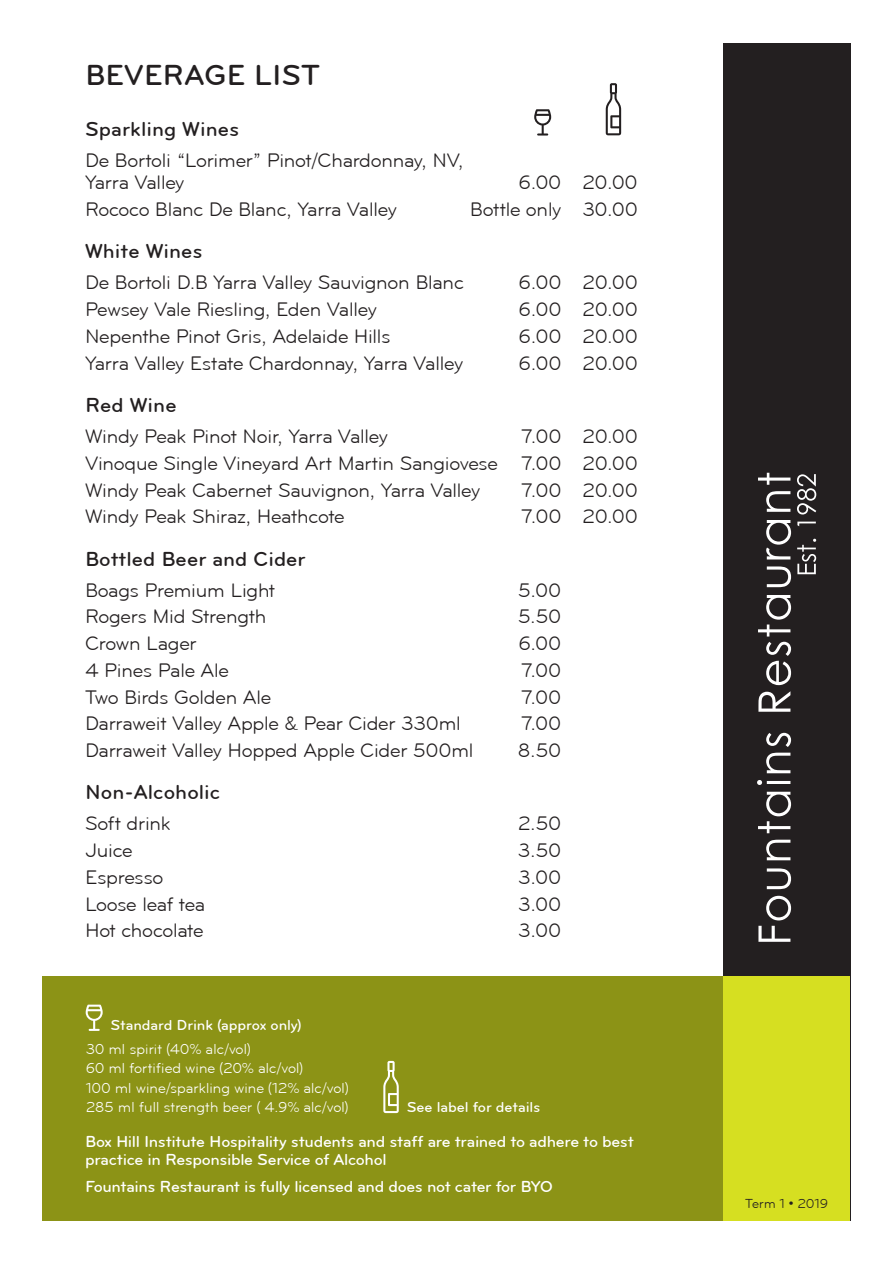
<style>
.page{position:relative;width:893px;height:1263px;background:#fff}
.page>*{position:absolute;margin:0;border:0;box-sizing:border-box;transform-origin:0 0}
.Main_heading{font:500 30px "Bryant";color:#231f20}
.Sub_heading{font:500 21px "Bryant";color:#231f20}
.Text{font:20.25px/22.5px "Bryant";letter-spacing:-.03em;color:#231f20}
.Small_text_medium{font:500 16.5px/18px "Bryant";letter-spacing:-.025em;color:#fff}
.Small_text{font:15px/19.5px "Bryant";letter-spacing:-.02em;color:#fff}
.Small_text-2{font:500 15px "Bryant";letter-spacing:-.005em;color:#fff}
.Bold_text{font:13.5px "Bryant";letter-spacing:-.02em;color:#231f20}
</style>
<div class="page">
<div style="left:723px;top:43px;width:127px;height:1177px;background:#231f20"></div>
<div style="left:43px;top:976px;width:807px;height:244px;background:#d6df21"></div>
<div style="left:43px;top:976px;width:680px;height:244px;background:#8c9316"></div>
<svg style="left:797px;top:539px;width:19px;height:35px"></svg>
<svg style="left:797px;top:522px;width:19px;height:4px"></svg>
<svg style="left:797px;top:474px;width:19px;height:40px"></svg>
<svg style="left:758px;top:926px;width:32px;height:16px"></svg>
<svg style="left:766px;top:896px;width:25px;height:24px"></svg>
<svg style="left:767px;top:868px;width:24px;height:21px"></svg>
<svg style="left:766px;top:840px;width:24px;height:20px"></svg>
<svg style="left:758px;top:792px;width:33px;height:41px"></svg>
<svg style="left:757px;top:780px;width:33px;height:5px"></svg>
<svg style="left:766px;top:753px;width:24px;height:20px"></svg>
<svg style="left:766px;top:733px;width:25px;height:14px"></svg>
<svg style="left:758px;top:691px;width:32px;height:21px"></svg>
<svg style="left:766px;top:642px;width:25px;height:43px"></svg>
<svg style="left:758px;top:595px;width:33px;height:41px"></svg>
<svg style="left:767px;top:566px;width:24px;height:21px"></svg>
<svg style="left:766px;top:520px;width:25px;height:39px"></svg>
<svg style="left:766px;top:491px;width:24px;height:21px"></svg>
<svg style="left:758px;top:473px;width:32px;height:12px"></svg>
<svg style="left:534px;top:109px;width:17px;height:27px"></svg>
<svg style="left:606px;top:83px;width:15px;height:52px"></svg>
<svg style="left:86px;top:1005px;width:17px;height:26px"></svg>
<svg style="left:383px;top:1061px;width:16px;height:52px"></svg>
<p class="Main_heading" style="left:85px;top:58px;width:236px">BEVERAGE LIST</p>
<p class="Sub_heading" style="left:85px;top:117px;width:156px">Sparkling Wines</p>
<p class="Text" style="left:85px;top:149px;width:380px">De Bortoli “Lorimer” Pinot/Chardonnay, NV,<br>Yarra Valley</p>
<p class="Text" style="left:519px;top:171px;width:121px">6.00 20.00</p>
<p class="Text" style="left:85px;top:198px;width:313px">Rococo Blanc De Blanc, Yarra Valley</p>
<p class="Text" style="left:470px;top:198px;width:169px">Bottle only 30.00</p>
<p class="Sub_heading" style="left:85px;top:240px;width:119px">White Wines</p>
<p class="Text" style="left:85px;top:271px;width:380px">De Bortoli D.B Yarra Valley Sauvignon Blanc</p>
<p class="Text" style="left:519px;top:271px;width:121px">6.00 20.00</p>
<p class="Text" style="left:85px;top:298px;width:293px">Pewsey Vale Riesling, Eden Valley</p>
<p class="Text" style="left:519px;top:298px;width:121px">6.00 20.00</p>
<p class="Text" style="left:85px;top:325px;width:307px">Nepenthe Pinot Gris, Adelaide Hills</p>
<p class="Text" style="left:519px;top:325px;width:121px">6.00 20.00</p>
<p class="Text" style="left:85px;top:352px;width:380px">Yarra Valley Estate Chardonnay, Yarra Valley</p>
<p class="Text" style="left:519px;top:352px;width:121px">6.00 20.00</p>
<p class="Sub_heading" style="left:85px;top:393px;width:93px">Red Wine</p>
<p class="Text" style="left:85px;top:425px;width:304px">Windy Peak Pinot Noir, Yarra Valley</p>
<p class="Text" style="left:522px;top:425px;width:118px">7.00 20.00</p>
<p class="Text" style="left:85px;top:452px;width:554px">Vinoque Single Vineyard Art Martin Sangiovese 7.00 20.00</p>
<p class="Text" style="left:85px;top:478px;width:397px">Windy Peak Cabernet Sauvignon, Yarra Valley</p>
<p class="Text" style="left:522px;top:478px;width:118px">7.00 20.00</p>
<p class="Text" style="left:85px;top:505px;width:261px">Windy Peak Shiraz, Heathcote</p>
<p class="Text" style="left:522px;top:505px;width:118px">7.00 20.00</p>
<p class="Sub_heading" style="left:85px;top:547px;width:222px">Bottled Beer and Cider</p>
<p class="Text" style="left:85px;top:578px;width:192px">Boags Premium Light</p>
<p class="Text" style="left:518px;top:578px;width:45px">5.00</p>
<p class="Text" style="left:85px;top:605px;width:183px">Rogers Mid Strength</p>
<p class="Text" style="left:518px;top:605px;width:45px">5.50</p>
<p class="Text" style="left:85px;top:632px;width:113px">Crown Lager</p>
<p class="Text" style="left:518px;top:632px;width:44px">6.00</p>
<p class="Text" style="left:85px;top:659px;width:145px">4 Pines Pale Ale</p>
<p class="Text" style="left:521px;top:659px;width:41px">7.00</p>
<p class="Text" style="left:85px;top:685px;width:188px">Two Birds Golden Ale</p>
<p class="Text" style="left:521px;top:685px;width:41px">7.00</p>
<p class="Text" style="left:85px;top:712px;width:378px">Darraweit Valley Apple &amp; Pear Cider 330ml</p>
<p class="Text" style="left:521px;top:712px;width:41px">7.00</p>
<p class="Text" style="left:85px;top:739px;width:390px">Darraweit Valley Hopped Apple Cider 500ml</p>
<p class="Text" style="left:518px;top:739px;width:45px">8.50</p>
<p class="Sub_heading" style="left:85px;top:781px;width:137px">Non-Alcoholic</p>
<p class="Text" style="left:85px;top:812px;width:88px">Soft drink</p>
<p class="Text" style="left:518px;top:812px;width:45px">2.50</p>
<p class="Text" style="left:85px;top:839px;width:49px">Juice</p>
<p class="Text" style="left:518px;top:839px;width:45px">3.50</p>
<p class="Text" style="left:85px;top:866px;width:80px">Espresso</p>
<p class="Text" style="left:518px;top:866px;width:45px">3.00</p>
<p class="Text" style="left:85px;top:892px;width:122px">Loose leaf tea</p>
<p class="Text" style="left:518px;top:892px;width:45px">3.00</p>
<p class="Text" style="left:85px;top:919px;width:120px">Hot chocolate</p>
<p class="Text" style="left:518px;top:919px;width:45px">3.00</p>
<p class="Small_text-2" style="left:111px;top:1016px;width:193px">Standard Drink (approx only)</p>
<p class="Small_text" style="left:86px;top:1039px;width:265px">30 ml spirit (40% alc/vol)<br>60 ml fortified wine (20% alc/vol)<br>100 ml wine/sparkling wine (12% alc/vol)<br>285 ml full strength beer ( 4.9% alc/vol)</p>
<p class="Small_text-2" style="left:407px;top:1099px;width:135px">See label for details</p>
<p class="Small_text_medium" style="left:85px;top:1133px;width:550px">Box Hill Institute Hospitality students and staff are trained to adhere to best practice in Responsible Service of Alcohol</p>
<p class="Small_text_medium" style="left:85px;top:1177px;width:469px">Fountains Restaurant is fully licensed and does not cater for BYO</p>
<p class="Bold_text" style="left:745px;top:1196px;width:84px">Term 1 • 2019</p>
</div>
